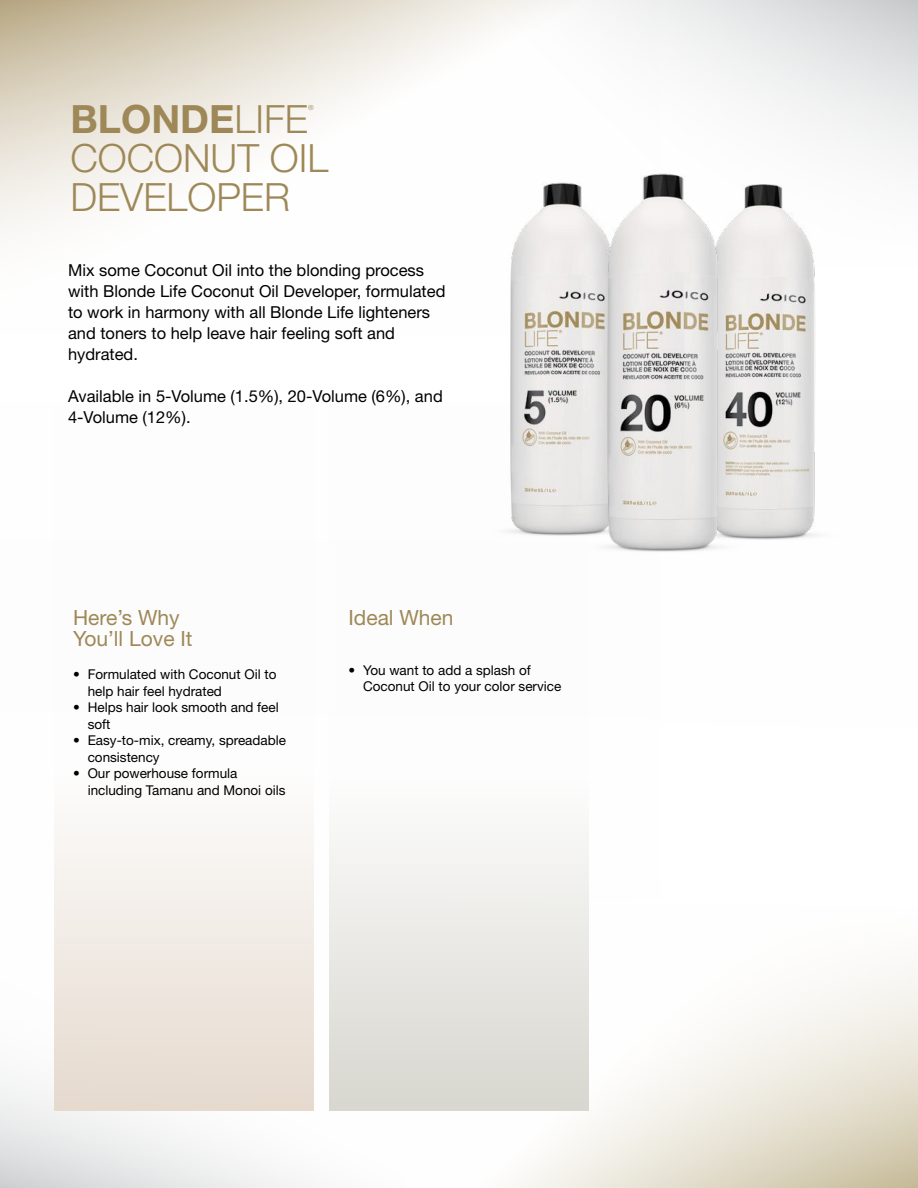
<style>
.page{position:relative;width:918px;height:1188px;background:#fff}
.page>*{position:absolute;margin:0;border:0;box-sizing:border-box;transform-origin:0 0}
.t1{font:300 39px/39px "Helvetica Neue LT Std";color:#9e8857}
.t2{font:700 39px "Helvetica Neue LT Std";color:#9e8857}
.t3{font:21px/21px "Helvetica Neue LT Std";color:#9e8857}
.t4{font:16.5px/21px "Helvetica Neue LT Std";color:#000}
.t5{font:13.5px/16.5px "Helvetica Neue LT Std";color:#000}
.t6{font:300 7.05px "Helvetica Neue LT Std";color:#9e8857}
.s1{font-weight:300}
</style>
<div class="page">
<svg style="left:0;top:0;width:918px;height:235px"></svg>
<svg style="left:0;top:829px;width:918px;height:359px"></svg>
<div style="left:54px;top:405px;width:259px;height:706px;background:linear-gradient(to bottom,#fff,#ece3da)"></div>
<div style="left:330px;top:405px;width:259px;height:706px;background:linear-gradient(to bottom,#fff,#e2e1dc)"></div>
<img style="left:797px;top:145px;width:93px;height:394px">
<img style="left:444px;top:142px;width:92px;height:408px">
<img style="left:536px;top:130px;width:261px;height:495px">
<h1 class="t2" style="left:70px;top:95px;width:239px">BLONDE<span class="s1">LIFE</span></h1>
<p class="t6" style="left:308px;top:104px;width:7px">®</p>
<h1 class="t1" style="left:70px;top:138px;width:259px">COCONUT OIL<br>DEVELOPER</h1>
<p class="t4" style="left:68px;top:260px;width:379px">Mix some Coconut Oil into the blonding process with Blonde Life Coconut Oil Developer, formulated to work in harmony with all Blonde Life lighteners and toners to help leave hair feeling soft and hydrated.</p>
<p class="t4" style="left:68px;top:386px;width:376px">Available in 5-Volume (1.5%), 20-Volume (6%), and<br>4-Volume (12%).</p>
<p class="t3" style="left:73px;top:607px;width:121px">Here’s Why<br>You’ll Love It</p>
<p class="t5" style="left:88px;top:666px;width:190px;text-indent:-15px">• Formulated with Coconut Oil to help hair feel hydrated</p>
<p class="t5" style="left:88px;top:699px;width:193px;text-indent:-15px">• Helps hair look smooth and feel soft</p>
<p class="t5" style="left:88px;top:732px;width:200px;text-indent:-15px">• Easy-to-mix, creamy, spreadable consistency</p>
<p class="t5" style="left:88px;top:765px;width:199px;text-indent:-15px">• Our powerhouse formula including Tamanu and Monoi oils</p>
<p class="t3" style="left:349px;top:607px;width:107px">Ideal When</p>
<p class="t5" style="left:363px;top:661px;width:200px;text-indent:-15px">• You want to add a splash of<br>Coconut Oil to your color service</p>
</div>
